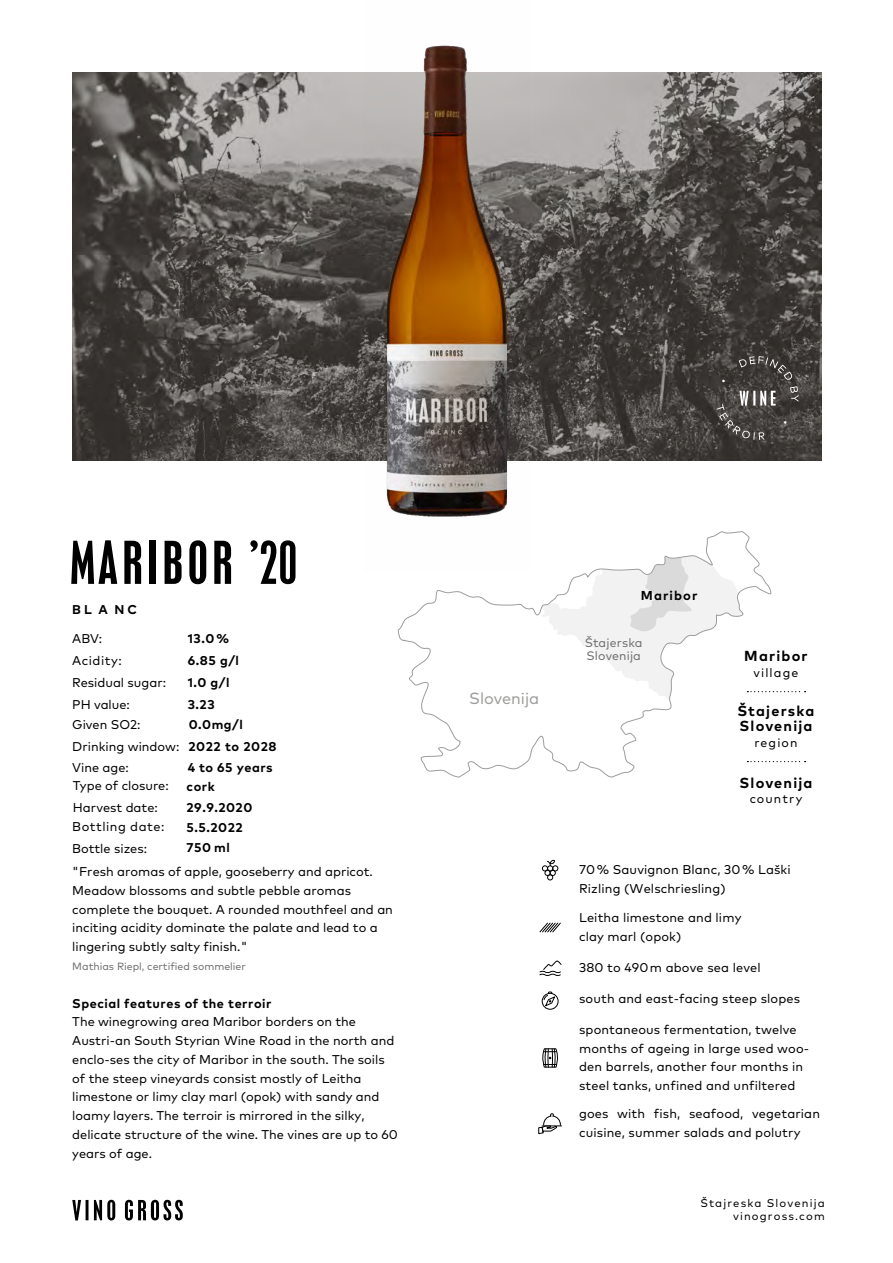
<style>
.page{position:relative;width:893px;height:1263px;background:#fff}
.page>*{position:absolute;margin:0;border:0;box-sizing:border-box;transform-origin:0 0}
.t1{font:condensed 52.5px "Placard";letter-spacing:.09em;color:#000}
.t2{font:16.2px "Mark Pro";color:#9d9d9c}
.t3{font:700 14.55px/15px "Mark Pro";letter-spacing:.085em;color:#000}
.t4{font:700 12.9px "Mark Pro";letter-spacing:.09em;color:#000}
.t5{font:12.75px/18.8px "Mark Pro";color:#000}
.t6{font:700 12.75px/21.3px "Mark Pro";letter-spacing:.04em;color:#000}
.t7{font:12.75px "Mark Pro";letter-spacing:.04em;color:#000}
.t8{font:12.3px "Mark Pro";letter-spacing:.09em;color:#000}
.t9{font:12.3px/12.6px "Mark Pro";letter-spacing:.01em;color:#706f6f}
.t10{font:11.25px/13.2px "Mark Pro";letter-spacing:.1em;color:#000;text-align:right}
.t11{font:10.5px "Mark Pro";color:#706f6f}
.s1{font-family:"Placard MT Pro"}
.s2{font-weight:700}
</style>
<div class="page">
<img style="left:72px;top:72px;width:749px;height:388px">
<img style="left:363px;top:45px;width:167px;height:472px">
<svg style="left:772px;top:761px;width:34px;height:1px"></svg>
<svg style="left:397px;top:531px;width:375px;height:247px"></svg>
<svg style="left:716px;top:356px;width:83px;height:84px;background:#514d4a"></svg>
<svg style="left:542px;top:860px;width:16px;height:20px"></svg>
<svg style="left:538px;top:1113px;width:24px;height:21px"></svg>
<svg style="left:539px;top:960px;width:23px;height:16px"></svg>
<div style="left:542px;top:993px;width:16px;height:16px;border:1px solid #000;border-radius:50%"></div>
<svg style="left:543px;top:991px;width:13px;height:16px"></svg>
<svg style="left:542px;top:1048px;width:16px;height:20px"></svg>
<svg style="left:539px;top:922px;width:22px;height:11px"></svg>
<svg style="left:72px;top:1200px;width:111px;height:20px"></svg>
<h1 class="t1" style="left:70px;top:530px;width:228px">MARIBOR ’<span class="s1">20</span></h1>
<p class="t6" style="left:72px;top:597px;width:66px">BL A NC</p>
<p class="t5" style="left:72px;top:628px;width:31px">ABV:</p>
<p class="t6" style="left:188px;top:627px;width:43px">13.0 %</p>
<p class="t7" style="left:72px;top:651px;width:51px">Acidity:</p>
<p class="t6" style="left:188px;top:649px;width:53px">6.85 g/l</p>
<p class="t5" style="left:72px;top:672px;width:95px">Residual sugar:</p>
<p class="t6" style="left:188px;top:671px;width:43px">1.0 g/l</p>
<p class="t5" style="left:72px;top:694px;width:59px">PH value:</p>
<p class="t6" style="left:188px;top:692px;width:28px">3.23</p>
<p class="t5" style="left:72px;top:713px;width:206px;line-height:21.3px">Given SO2:<br>Drinking window: <span class="s2">2022 to 2028<br></span>Vine age:</p>
<p class="t6" style="left:189px;top:713px;width:56px">0.0mg/l</p>
<p class="t6" style="left:188px;top:756px;width:86px">4 to 65 years</p>
<p class="t5" style="left:73px;top:773px;width:97px;line-height:21.8px">Type of closure:<br>Harvest date:</p>
<p class="t6" style="left:187px;top:775px;width:67px">cork<br>29.9.2020</p>
<p class="t7" style="left:72px;top:817px;width:94px">Bottling date:</p>
<p class="t6" style="left:187px;top:815px;width:58px">5.5.2022</p>
<p class="t5" style="left:72px;top:838px;width:76px">Bottle sizes:</p>
<p class="t6" style="left:187px;top:836px;width:45px">750 ml</p>
<p class="t5" style="left:72px;top:861px;width:322px">"Fresh aromas of apple, gooseberry and apricot.<br>Meadow blossoms and subtle pebble aromas complete the bouquet. A rounded mouthfeel and an inciting acidity dominate the palate and lead to a lingering subtly salty finish."</p>
<p class="t11" style="left:72px;top:959px;width:175px">Mathias Riepl, certified sommelier</p>
<p class="t6" style="left:72px;top:991px;width:201px">Special features of the terroir</p>
<p class="t5" style="left:72px;top:1011px;width:327px">The winegrowing area Maribor borders on the Austri-an South Styrian Wine Road in the north and enclo-ses the city of Maribor in the south. The soils of the steep vineyards consist mostly of Leitha limestone or limy clay marl (opok) with sandy and loamy layers. The terroir is mirrored in the silky, delicate structure of the wine. The vines are up to 60 years of age.</p>
<p class="t2" style="left:469px;top:686px;width:72px">Slovenija</p>
<p class="t4" style="left:641px;top:586px;width:58px">Maribor</p>
<p class="t9" style="left:585px;top:635px;width:59px">Štajerska<br>Slovenija</p>
<p class="t3" style="left:744px;top:647px;width:65px">Maribor</p>
<p class="t8" style="left:754px;top:663px;width:46px">village</p>
<p class="t3" style="left:738px;top:702px;width:78px">Štajerska<br>Slovenija</p>
<p class="t8" style="left:754px;top:733px;width:45px">region</p>
<p class="t3" style="left:739px;top:774px;width:75px">Slovenija</p>
<p class="t8" style="left:750px;top:789px;width:54px">country</p>
<p class="t5" style="left:579px;top:858px;width:213px;line-height:19.2px">70 % Sauvignon Blanc, 30 % Laški<br>Rizling (Welschriesling)</p>
<p class="t5" style="left:579px;top:907px;width:164px">Leitha limestone and limy clay marl (opok)</p>
<p class="t5" style="left:579px;top:957px;width:183px">380 to 490 m above sea level</p>
<p class="t5" style="left:579px;top:988px;width:222px">south and east-facing steep slopes</p>
<p class="t5" style="left:579px;top:1019px;width:232px">spontaneous fermentation, twelve months of ageing in large used woo&shy;den barrels, another four months in steel tanks, unfined and unfiltered</p>
<p class="t5" style="left:579px;top:1103px;width:242px">goes with fish, seafood, vegetarian cuisine, summer salads and polutry</p>
<p class="t10" style="left:700px;top:1195px;width:126px">Štajreska Slovenija vinogross.com</p>
</div>
